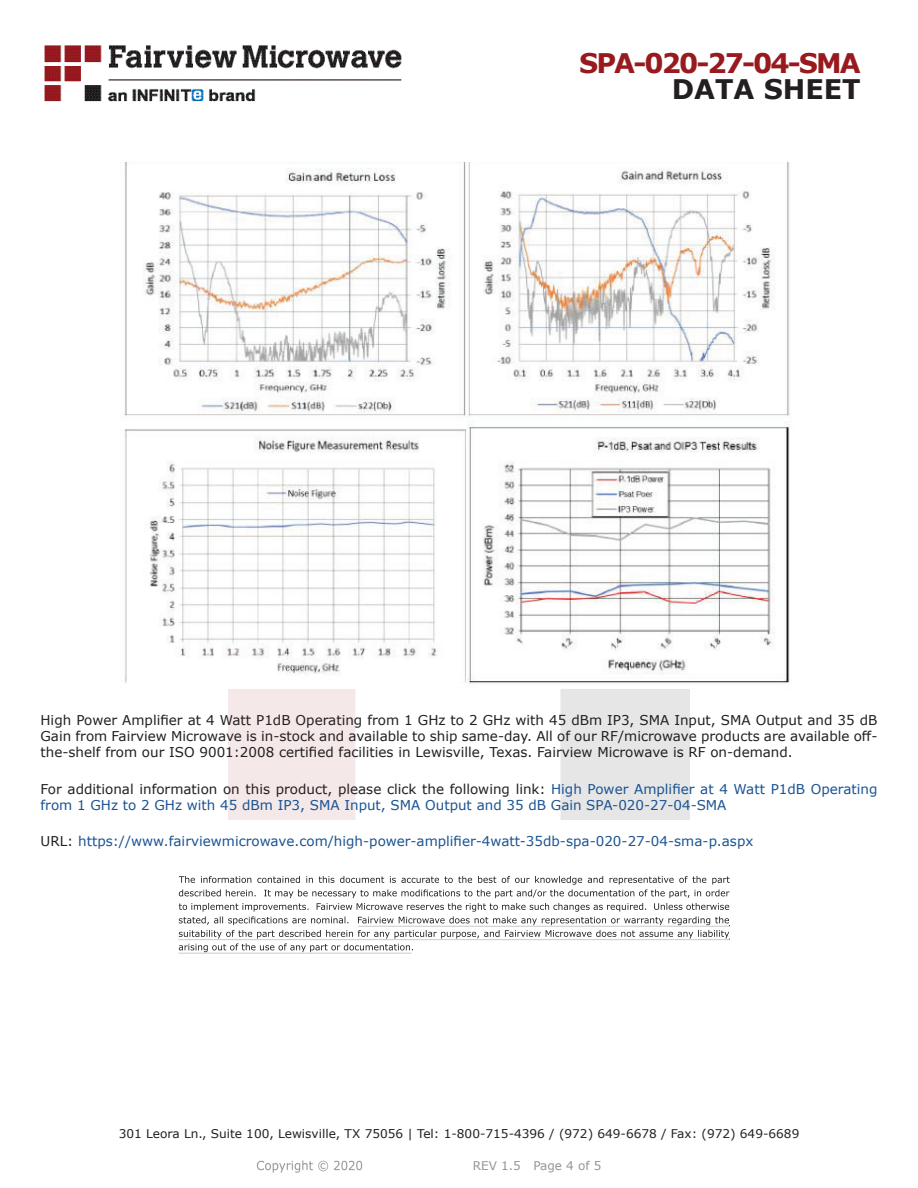
<style>
.page{position:relative;width:918px;height:1188px;background:#fff}
.page>*{position:absolute;margin:0;border:0;box-sizing:border-box;transform-origin:0 0}
.FM{font:700 27px "Verdana";letter-spacing:-.07em;color:#981a1e}
.t1{font:700 27px "Verdana";color:#231f20}
.Web_Description_Para{font:13.5px/16.2px "Verdana";color:#231f20;text-align:justify}
.Web_Description_Para-2{font:13.5px/16.2px "Verdana";color:#1a5392}
.URL_para{font:13.5px "Verdana";color:#1a5392}
.t2{font:12px "Verdana";color:#231f20}
.REV_Info{font:12px "Verdana";color:#939598}
.s1{color:#231f20}
</style>
<div class="page">
<img style="left:257px;top:1160px;width:106px;height:13px">
<img style="left:44px;top:45px;width:358px;height:57px">
<img style="left:124px;top:162px;width:666px;height:526px">
<svg style="left:179px;top:876px;width:551px;height:76px"></svg>
<hr style="left:358px;top:926px;width:372px;height:1px;background:#231f20">
<hr style="left:178px;top:939px;width:552px;height:1px;background:#231f20">
<hr style="left:179px;top:953px;width:233px;height:1px;background:#231f20">
<p class="FM" style="left:579px;top:44px;width:283px">SPA-020-27-04-SMA</p>
<p class="t1" style="left:672px;top:70px;width:191px">DATA SHEET</p>
<p class="Web_Description_Para" style="left:40px;top:712px;width:839px">High Power Amplifier at 4 Watt P1dB Operating from 1 GHz to 2 GHz with 45 dBm IP3, SMA Input, SMA Output and 35 dB Gain from Fairview Microwave is in-stock and available to ship same-day. All of our RF/microwave products are available off&shy;the-shelf from our ISO 9001:2008 certified facilities in Lewisville, Texas. Fairview Microwave is RF on-demand.</p>
<p class="Web_Description_Para-2" style="left:40px;top:780px;width:839px"><span class="s1">For additional information on this product, please click the following link:</span> High Power Amplifier at 4 Watt P1dB Operating from 1 GHz to 2 GHz with 45 dBm IP3, SMA Input, SMA Output and 35 dB Gain SPA-020-27-04-SMA</p>
<p class="URL_para" style="left:40px;top:832px;width:714px"><span class="s1">URL:</span> https://www.fairviewmicrowave.com/high-power-amplifier-4watt-35db-spa-020-27-04-sma-p.aspx</p>
<p class="t2" style="left:119px;top:1125px;width:682px">301 Leora Ln., Suite 100, Lewisville, TX 75056 | Tel: 1-800-715-4396 / (972) 649-6678 / Fax: (972) 649-6689</p>
<p class="REV_Info" style="left:473px;top:1157px;width:130px">REV 1.5 Page 4 of 5</p>
</div>
